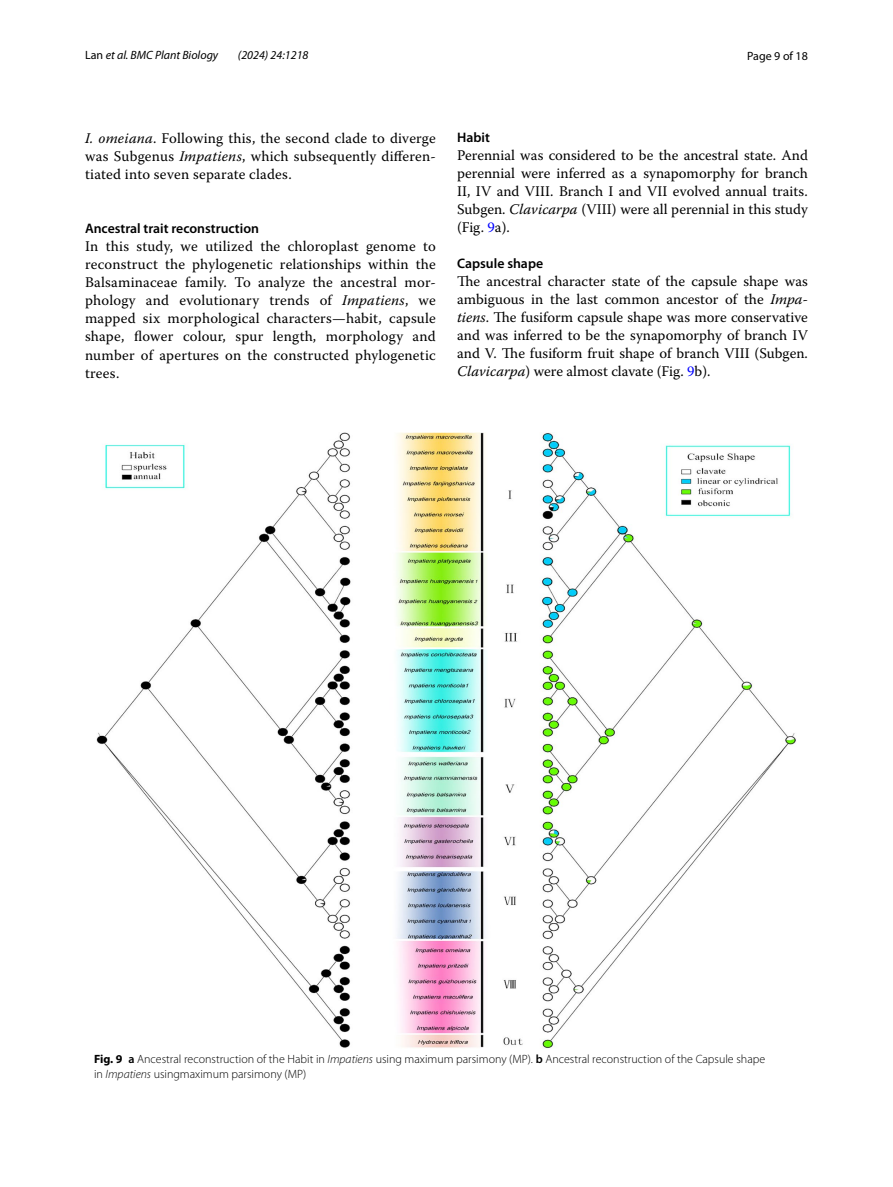
<style>
.page{position:relative;width:893px;height:1187px;background:#fff}
.page>*{position:absolute;margin:0;border:0;box-sizing:border-box;transform-origin:0 0}
.t1{font:14.7px/18px "Warnock Pro";letter-spacing:.01em;color:#000;text-align:justify}
.t2{font:600 13.8px "Myriad Pro";color:#000}
.t3{font:300 12px/15px "Myriad Pro";color:#000}
.t4{font:italic 12px "Myriad Pro";color:#000}
.t5{font:12px "Myriad Pro";color:#000}
.s1{font-style:normal}
.s2{font-style:italic}
.s3{color:#00f}
.s4{font-weight:700}
.s5{font-weight:600}
</style>
<div class="page">
<img style="left:96px;top:433px;width:700px;height:615px">
<p class="t4" style="left:85px;top:48px;width:135px"><span class="s1">Lan</span> et al. BMC Plant Biology</p>
<p class="t4" style="left:238px;top:48px;width:72px">(2024) 24:1218</p>
<p class="t5" style="left:747px;top:48px;width:62px">Page 9 of 18</p>
<p class="t1" style="left:85px;top:128px;width:352px"><span class="s2">I. omeiana</span>. Following this, the second clade to diverge was Subgenus <span class="s2">Impatiens</span>, which subsequently differen&shy;tiated into seven separate clades.</p>
<p class="t2" style="left:85px;top:220px;width:175px">Ancestral trait reconstruction</p>
<p class="t1" style="left:85px;top:237px;width:352px">In this study, we utilized the chloroplast genome to reconstruct the phylogenetic relationships within the Balsaminaceae family. To analyze the ancestral mor&shy;phology and evolutionary trends of <span class="s2">Impatiens</span>, we mapped six morphological characters—habit, capsule shape, flower colour, spur length, morphology and number of apertures on the constructed phylogenetic trees.</p>
<p class="t2" style="left:457px;top:129px;width:34px">Habit</p>
<p class="t1" style="left:457px;top:146px;width:352px">Perennial was considered to be the ancestral state. And perennial were inferred as a synapomorphy for branch II, IV and VIII. Branch I and VII evolved annual traits.<br>Subgen. <span class="s2">Clavicarpa</span> (VIII) were all perennial in this study (Fig. <span class="s3">9</span>a).</p>
<p class="t2" style="left:457px;top:255px;width:88px">Capsule shape</p>
<p class="t1" style="left:457px;top:272px;width:352px">The ancestral character state of the capsule shape was ambiguous in the last common ancestor of the <span class="s2">Impa&shy;tiens</span>. The fusiform capsule shape was more conservative and was inferred to be the synapomorphy of branch IV and V. The fusiform fruit shape of branch VIII (Subgen.<br><span class="s2">Clavicarpa</span>) were almost clavate (Fig. <span class="s3">9</span>b).</p>
<p class="t3" style="left:94px;top:1051px;width:673px"><span class="s4">Fig. 9</span> <span class="s5">a</span> Ancestral reconstruction of the Habit in <span class="s2">Impatiens</span> using maximum parsimony (MP). <span class="s5">b</span> Ancestral reconstruction of the Capsule shape in <span class="s2">Impatiens</span> usingmaximum parsimony (MP)</p>
</div>
